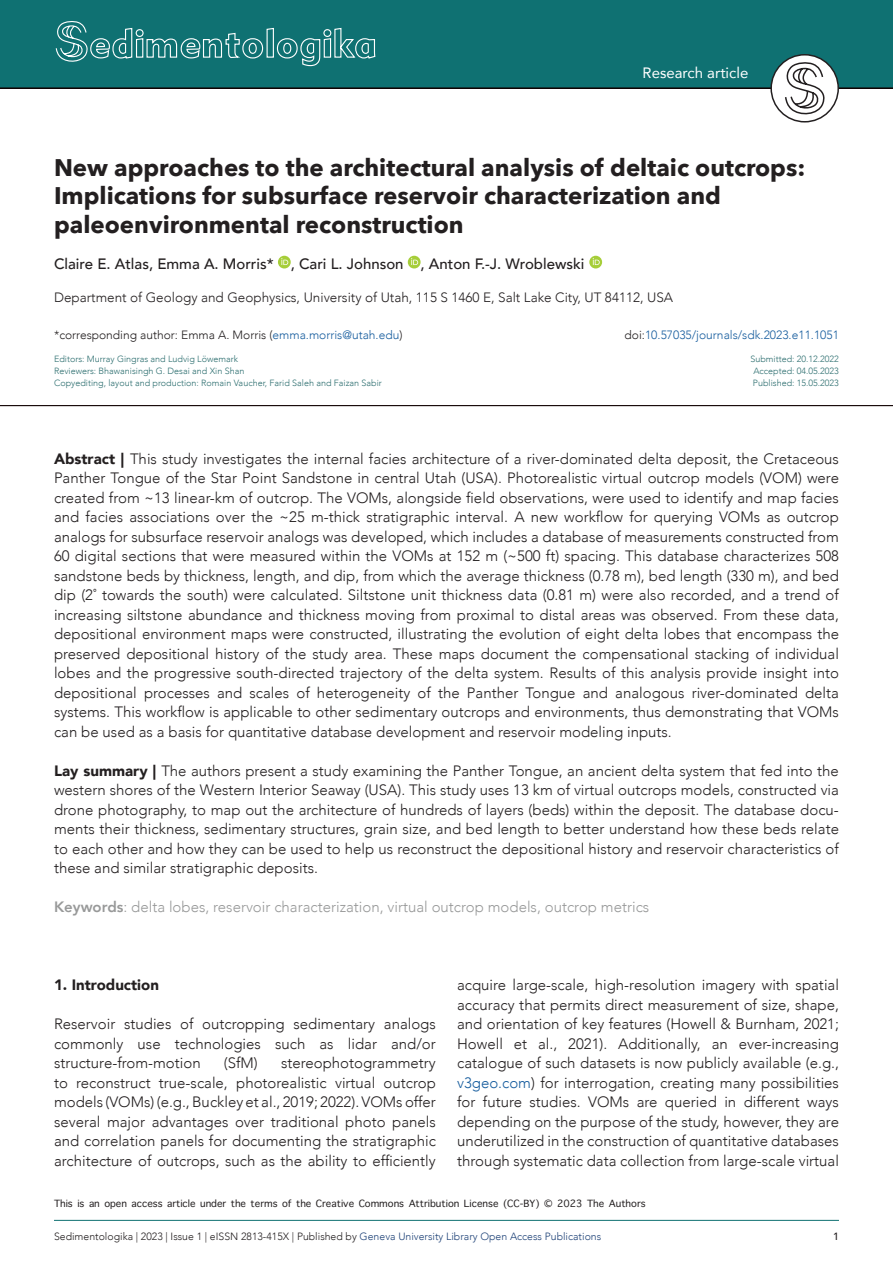
<style>
.page{position:relative;width:893px;height:1263px;background:#fff}
.page>*{position:absolute;margin:0;border:0;box-sizing:border-box;transform-origin:0 0}
.t1{font:700 24px/28.8px "Avenir Next";color:#231f20}
.t2{font:300 15px/19.5px "Avenir";color:#231f20;text-align:justify}
.t3{font:300 15px "Avenir";color:#989999}
.t4{font:500 15px "Avenir";color:#231f20}
.t5{font:15px "Avenir";color:#fff}
.t6{font:900 15px "Avenir";color:#231f20}
.t7{font:300 13.5px "Avenir";color:#231f20}
.t8{font:13.5px "Apple Symbols";color:#231f20}
.t9{font:300 12px "Avenir";color:#231f20}
.t10{font:300 12px "Avenir";color:#175d9e}
.t11{font:300 10.5px "Avenir";color:#231f20}
.t12{font:500 10.5px "Avenir";color:#231f20}
.t13{font:300 9px "Avenir";color:#2c6e6f}
.s1{color:#175d9e}
.s2{color:#231f20}
.s3{font-weight:900}
.s4{font-weight:800}
.s5{color:#1e4277}
</style>
<div class="page">
<div style="left:0;top:0;width:893px;height:88px;background:#0f7172"></div>
<hr style="left:0;top:87px;width:893px;height:2px;background:#0f0000">
<svg style="left:55px;top:21px;width:321px;height:46px"></svg>
<div style="left:771px;top:55px;width:67px;height:67px;background:#fff;border-radius:50%"></div>
<div style="left:770px;top:54px;width:69px;height:69px;border:2px solid #231f20;border-radius:50%"></div>
<svg style="left:783px;top:60px;width:43px;height:56px"></svg>
<hr style="left:54px;top:1220px;width:785px;height:1px;background:#0f7172">
<div style="left:278px;top:256px;width:13px;height:12px;background:#a6ce39;border-radius:50%"></div>
<svg style="left:281px;top:258px;width:7px;height:7px"></svg>
<div style="left:408px;top:256px;width:13px;height:12px;background:#a6ce39;border-radius:50%"></div>
<svg style="left:411px;top:258px;width:7px;height:7px"></svg>
<svg style="left:589px;top:256px;width:13px;height:12px"></svg>
<svg style="left:593px;top:258px;width:7px;height:7px"></svg>
<hr style="left:0;top:405px;width:893px;height:1px;background:#0f0000">
<p class="t5" style="left:642px;top:61px;width:107px">Research article</p>
<p class="t1" style="left:54px;top:152px;width:753px">New approaches to the architectural analysis of deltaic outcrops:<br>Implications for subsurface reservoir characterization and paleoenvironmental reconstruction</p>
<p class="t4" style="left:54px;top:250px;width:532px">Claire E. Atlas, Emma A. Morris* , Cari L. Johnson , Anton F.-J. Wroblewski</p>
<p class="t7" style="left:54px;top:289px;width:621px">Department of Geology and Geophysics, University of Utah, 115 S 1460 E, Salt Lake City, UT 84112, USA</p>
<p class="t9" style="left:54px;top:328px;width:350px">*corresponding author: Emma A. Morris (<span class="s1">emma.morris@utah.edu</span>)</p>
<p class="t10" style="left:625px;top:328px;width:216px"><span class="s2">doi:</span>10.57035/journals/sdk.2023.e11.1051</p>
<p class="t13" style="left:54px;top:353px;width:186px">Editors: Murray Gingras and Ludvig Löwemark</p>
<p class="t13" style="left:54px;top:365px;width:192px">Reviewers: Bhawanisingh G. Desai and Xin Shan</p>
<p class="t13" style="left:54px;top:377px;width:329px">Copyediting, layout and production: Romain Vaucher, Farid Saleh and Faizan Sabir</p>
<p class="t13" style="left:750px;top:353px;width:90px">Submitted: 20.12.2022</p>
<p class="t13" style="left:753px;top:365px;width:87px">Accepted: 04.05.2023</p>
<p class="t13" style="left:753px;top:377px;width:88px">Published: 15.05.2023</p>
<p class="t2" style="left:54px;top:449px;width:786px"><span class="s3">Abstract |</span> This study investigates the internal facies architecture of a river-dominated delta deposit, the Cretaceous Panther Tongue of the Star Point Sandstone in central Utah (USA). Photorealistic virtual outcrop models (VOM) were created from ~13 linear-km of outcrop. The VOMs, alongside field observations, were used to identify and map facies and facies associations over the ~25 m-thick stratigraphic interval. A new workflow for querying VOMs as outcrop analogs for subsurface reservoir analogs was developed, which includes a database of measurements constructed from 60 digital sections that were measured within the VOMs at 152 m (~500 ft) spacing. This database characterizes 508 sandstone beds by thickness, length, and dip, from which the average thickness (0.78 m), bed length (330 m), and bed dip (2˚ towards the south) were calculated. Siltstone unit thickness data (0.81 m) were also recorded, and a trend of increasing siltstone abundance and thickness moving from proximal to distal areas was observed. From these data, depositional environment maps were constructed, illustrating the evolution of eight delta lobes that encompass the preserved depositional history of the study area. These maps document the compensational stacking of individual lobes and the progressive south-directed trajectory of the delta system. Results of this analysis provide insight into depositional processes and scales of heterogeneity of the Panther Tongue and analogous river-dominated delta systems. This workflow is applicable to other sedimentary outcrops and environments, thus demonstrating that VOMs can be used as a basis for quantitative database development and reservoir modeling inputs.</p>
<p class="t2" style="left:54px;top:761px;width:786px"><span class="s3">Lay summary |</span> The authors present a study examining the Panther Tongue, an ancient delta system that fed into the western shores of the Western Interior Seaway (USA). This study uses 13 km of virtual outcrops models, constructed via drone photography, to map out the architecture of hundreds of layers (beds) within the deposit. The database docu&shy;ments their thickness, sedimentary structures, grain size, and bed length to better understand how these beds relate to each other and how they can be used to help us reconstruct the depositional history and reservoir characteristics of these and similar stratigraphic deposits.</p>
<p class="t3" style="left:54px;top:898px;width:597px"><span class="s4">Keywords</span>: delta lobes, reservoir characterization, virtual outcrop models, outcrop metrics</p>
<p class="t6" style="left:54px;top:972px;width:106px">1. Introduction</p>
<p class="t2" style="left:54px;top:1014px;width:383px">Reservoir studies of outcropping sedimentary analogs commonly use technologies such as lidar and/or structure-from-motion</p>
<p class="t2" style="left:224px;top:1053px;width:35px">(SfM)</p>
<p class="t2" style="left:54px;top:1053px;width:383px;text-indent:227px">stereophotogrammetry to reconstruct true-scale, photorealistic virtual outcrop models (VOMs) (e.g., Buckley et al., 2019; 2022). VOMs offer several major advantages over traditional photo panels and correlation panels for documenting the stratigraphic architecture of outcrops, such as the ability to efficiently</p>
<p class="t2" style="left:457px;top:975px;width:383px">acquire large-scale, high-resolution imagery with spatial accuracy that permits direct measurement of size, shape, and orientation of key features (Howell &amp; Burnham, 2021; Howell et al., 2021). Additionally, an ever-increasing catalogue of such datasets is now publicly available (e.g., <span class="s1">v3geo.com</span>) for interrogation, creating many possibilities for future studies. VOMs are queried in different ways depending on the purpose of the study, however, they are underutilized in the construction of quantitative databases through systematic data collection from large-scale virtual</p>
<p class="t8" style="left:68px;top:1194px;width:61px">▲ ▲ ■ □ ■</p>
<p class="t8" style="left:153px;top:1194px;width:60px">▲▲ ▼ ● ◆■</p>
<p class="t8" style="left:273px;top:1194px;width:29px">▲ □ ▼</p>
<p class="t8" style="left:337px;top:1194px;width:35px">▼❖ □</p>
<p class="t8" style="left:388px;top:1194px;width:73px">□■▲ ▼▼ ◆▼ □■</p>
<p class="t8" style="left:616px;top:1194px;width:31px">◆▼□▲</p>
<p class="t11" style="left:54px;top:1230px;width:549px">Sedimentologika | 2023 | Issue 1 | eISSN 2813-415X | Published by <span class="s5">Geneva University Library Open Access Publications</span></p>
<p class="t12" style="left:833px;top:1227px;width:7px">1</p>
</div>
